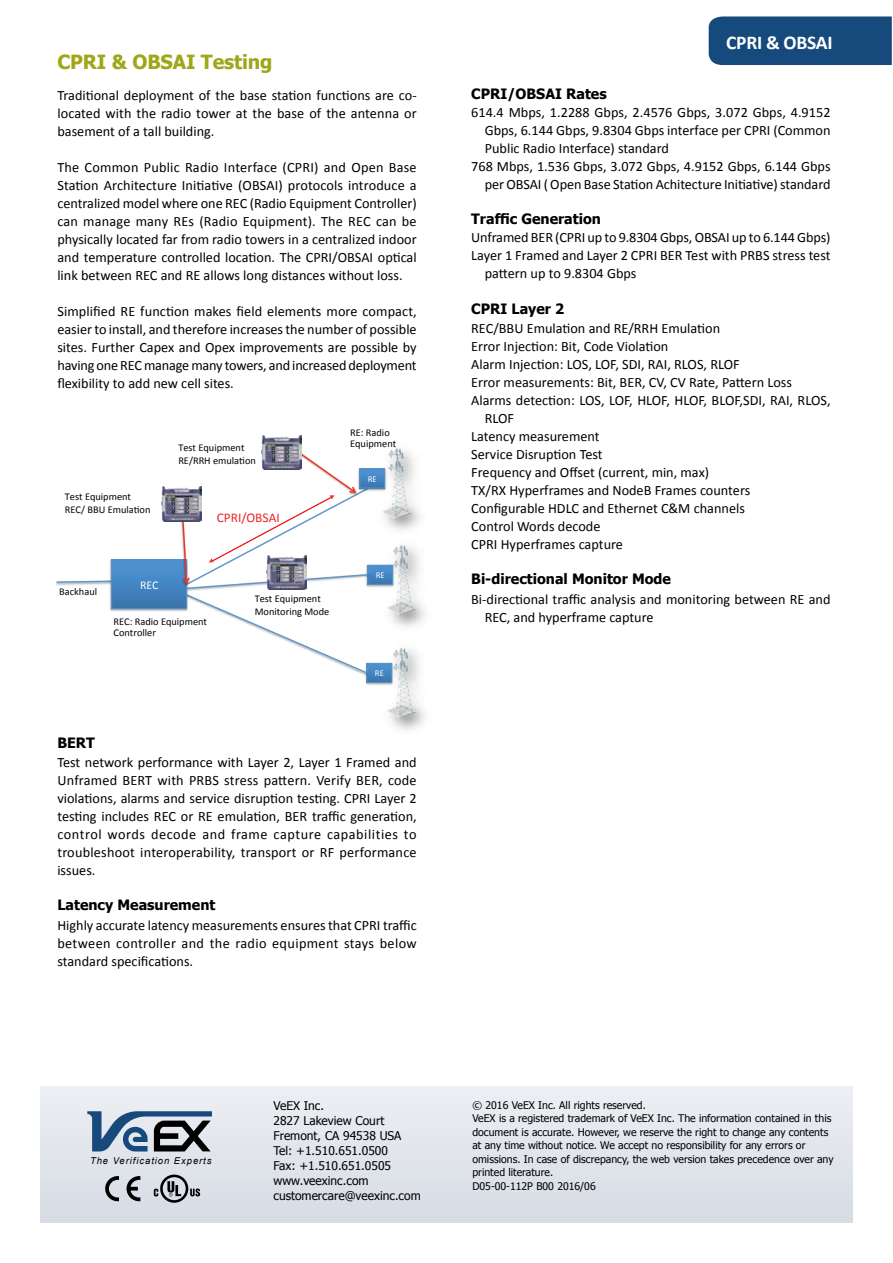
<style>
.page{position:relative;width:893px;height:1263px;background:#fff}
.page>*{position:absolute;margin:0;border:0;box-sizing:border-box;transform-origin:0 0}
.t1{font:700 19.5px "Tahoma";letter-spacing:-.005em;color:#9fa617}
.t2{font:700 19.5px "Calibri";letter-spacing:-.015em;color:#fff}
.t3{font:14.25px/18px "Calibri";color:#000;text-align:justify}
.t4{font:700 14.25px "Tahoma";color:#000}
.t5{font:13.35px "Calibri";color:#ed2224}
.t6{font:12px/15px "Tahoma";color:#000}
.t7{font:11.85px "Calibri";color:#fff}
.t8{font:10.5px/13.5px "Tahoma";color:#000}
.t9{font:10.35px/12.5px "Calibri";color:#010101}
.t10{font:italic 9.45px "Arial";letter-spacing:.1em;color:#000}
.t11{font:8.85px "Calibri";color:#fff}
</style>
<div class="page">
<div style="left:40px;top:1086px;width:812px;height:136px;background:#e1e5eb"></div>
<svg style="left:105px;top:1176px;width:14px;height:25px"></svg>
<svg style="left:127px;top:1176px;width:13px;height:25px"></svg>
<svg style="left:154px;top:1174px;width:46px;height:29px"></svg>
<svg style="left:87px;top:1111px;width:125px;height:40px"></svg>
<div style="left:709px;top:17px;width:183px;height:48px;background:#174a7c"></div>
<img style="left:388px;top:448px;width:32px;height:71px">
<img style="left:388px;top:519px;width:36px;height:104px">
<img style="left:388px;top:531px;width:37px;height:87px">
<img style="left:385px;top:645px;width:40px;height:77px">
<img style="left:388px;top:563px;width:8px;height:26px">
<svg style="left:388px;top:567px;width:3px;height:16px"></svg>
<div style="left:367px;top:565px;width:26px;height:20px;border:1px solid #5d93c7"></div>
<img style="left:365px;top:660px;width:31px;height:28px">
<svg style="left:368px;top:665px;width:22px;height:16px"></svg>
<div style="left:366px;top:663px;width:26px;height:20px;border:1px solid #5d93c7"></div>
<svg style="left:55px;top:580px;width:53px;height:4px"></svg>
<img style="left:108px;top:559px;width:73px;height:53px">
<div style="left:112px;top:560px;width:75px;height:49px;background:linear-gradient(to bottom,#4f95d4,#3974ae)"></div>
<div style="left:111px;top:559px;width:76px;height:50px;border:1px solid #5d93c7"></div>
<img style="left:177px;top:521px;width:4px;height:74px">
<svg style="left:181px;top:451px;width:207px;height:224px"></svg>
<img style="left:161px;top:487px;width:40px;height:34px">
<img style="left:261px;top:435px;width:40px;height:35px">
<img style="left:266px;top:555px;width:40px;height:35px">
<h1 class="t1" style="left:57px;top:48px;width:216px">CPRI &amp; OBSAI Testing</h1>
<p class="t3" style="left:57px;top:87px;width:361px">Traditional deployment of the base station functions are co&shy;located with the radio tower at the base of the antenna or basement of a tall building.</p>
<p class="t3" style="left:57px;top:159px;width:361px">The Common Public Radio Interface (CPRI) and Open Base Station Architecture Initiative (OBSAI) protocols introduce a centralized model where one REC (Radio Equipment Controller) can manage many REs (Radio Equipment). The REC can be physically located far from radio towers in a centralized indoor and temperature controlled location. The CPRI/OBSAI optical link between REC and RE allows long distances without loss.</p>
<p class="t3" style="left:57px;top:303px;width:361px">Simplified RE function makes field elements more compact, easier to install, and therefore increases the number of possible sites. Further Capex and Opex improvements are possible by having one REC manage many towers, and increased deployment flexibility to add new cell sites.</p>
<p class="t9" style="left:65px;top:490px;width:87px">Test Equipment<br>REC/ BBU Emulation</p>
<p class="t9" style="left:178px;top:441px;width:79px">Test Equipment<br>RE/RRH emulation</p>
<p class="t5" style="left:217px;top:509px;width:64px">CPRI/OBSAI</p>
<p class="t9" style="left:59px;top:586px;width:39px">Backhaul</p>
<p class="t7" style="left:140px;top:578px;width:20px">REC</p>
<p class="t9" style="left:114px;top:616px;width:95px;line-height:10.9px">REC: Radio Equipment<br>Controller</p>
<p class="t9" style="left:255px;top:593px;width:76px">Test Equipment<br>Monitoring Mode</p>
<p class="t9" style="left:350px;top:427px;width:48px;line-height:10.9px">RE: Radio<br>Equipment</p>
<p class="t11" style="left:368px;top:473px;width:11px">RE</p>
<p class="t11" style="left:376px;top:570px;width:11px">RE</p>
<p class="t11" style="left:375px;top:668px;width:11px">RE</p>
<p class="t4" style="left:57px;top:733px;width:39px">BERT</p>
<p class="t3" style="left:57px;top:754px;width:361px">Test network performance with Layer 2, Layer 1 Framed and Unframed BERT with PRBS stress pattern. Verify BER, code violations, alarms and service disruption testing. CPRI Layer 2 testing includes REC or RE emulation, BER traffic generation, control words decode and frame capture capabilities to troubleshoot interoperability, transport or RF performance issues.</p>
<p class="t4" style="left:57px;top:895px;width:160px">Latency Measurement</p>
<p class="t3" style="left:57px;top:916px;width:361px">Highly accurate latency measurements ensures that CPRI traffic between controller and the radio equipment stays below standard specifications.</p>
<h1 class="t2" style="left:726px;top:30px;width:108px">CPRI &amp; OBSAI</h1>
<p class="t4" style="left:471px;top:84px;width:137px">CPRI/OBSAI Rates</p>
<p class="t3" style="left:471px;top:104px;width:361px">614.4 Mbps, 1.2288 Gbps, 2.4576 Gbps, 3.072 Gbps, 4.9152</p>
<p class="t3" style="left:485px;top:122px;width:347px">Gbps, 6.144 Gbps, 9.8304 Gbps interface per CPRI (Common</p>
<p class="t3" style="left:485px;top:140px;width:186px">Public Radio Interface) standard</p>
<p class="t3" style="left:471px;top:158px;width:361px">768 Mbps, 1.536 Gbps, 3.072 Gbps, 4.9152 Gbps, 6.144 Gbps</p>
<p class="t3" style="left:485px;top:176px;width:347px">per OBSAI ( Open Base Station Achitecture Initiative) standard</p>
<p class="t4" style="left:471px;top:209px;width:131px">Traffic Generation</p>
<p class="t3" style="left:471px;top:229px;width:361px">Unframed BER (CPRI up to 9.8304 Gbps, OBSAI up to 6.144 Gbps)</p>
<p class="t3" style="left:471px;top:247px;width:361px">Layer 1 Framed and Layer 2 CPRI BER Test with PRBS stress test</p>
<p class="t3" style="left:485px;top:265px;width:153px">pattern up to 9.8304 Gbps</p>
<p class="t4" style="left:471px;top:298px;width:95px">CPRI Layer 2</p>
<p class="t3" style="left:471px;top:319px;width:250px">REC/BBU Emulation and RE/RRH Emulation</p>
<p class="t3" style="left:471px;top:337px;width:199px">Error Injection: Bit, Code Violation</p>
<p class="t3" style="left:471px;top:355px;width:270px">Alarm Injection: LOS, LOF, SDI, RAI, RLOS, RLOF</p>
<p class="t3" style="left:471px;top:373px;width:322px">Error measurements: Bit, BER, CV, CV Rate, Pattern Loss</p>
<p class="t3" style="left:471px;top:391px;width:361px">Alarms detection: LOS, LOF, HLOF, HLOF, BLOF,SDI, RAI, RLOS,</p>
<p class="t3" style="left:485px;top:409px;width:31px">RLOF</p>
<p class="t3" style="left:471px;top:427px;width:130px">Latency measurement</p>
<p class="t3" style="left:471px;top:445px;width:133px">Service Disruption Test</p>
<p class="t3" style="left:471px;top:463px;width:239px">Frequency and Offset (current, min, max)</p>
<p class="t3" style="left:471px;top:481px;width:281px">TX/RX Hyperframes and NodeB Frames counters</p>
<p class="t3" style="left:471px;top:499px;width:275px">Configurable HDLC and Ethernet C&amp;M channels</p>
<p class="t3" style="left:471px;top:517px;width:131px">Control Words decode</p>
<p class="t3" style="left:471px;top:535px;width:153px">CPRI Hyperframes capture</p>
<p class="t4" style="left:471px;top:569px;width:201px">Bi-directional Monitor Mode</p>
<p class="t3" style="left:485px;top:590px;width:347px;text-indent:-13px">Bi-directional traffic analysis and monitoring between RE and<br>REC, and hyperframe capture</p>
<p class="t10" style="left:90px;top:1155px;width:123px">The Verification Experts</p>
<p class="t6" style="left:273px;top:1097px;width:149px">VeEX Inc.<br>2827 Lakeview Court<br>Fremont, CA 94538 USA<br>Tel: +1.510.651.0500<br>Fax: +1.510.651.0505 www.veexinc.com customercare@veexinc.com</p>
<p class="t8" style="left:472px;top:1098px;width:363px">© 2016 VeEX Inc. All rights reserved.<br>VeEX is a registered trademark of VeEX Inc. The information contained in this document is accurate. However, we reserve the right to change any contents at any time without notice. We accept no responsibility for any errors or omissions. In case of discrepancy, the web version takes precedence over any printed literature.<br>D05-00-112P B00 2016/06</p>
</div>
